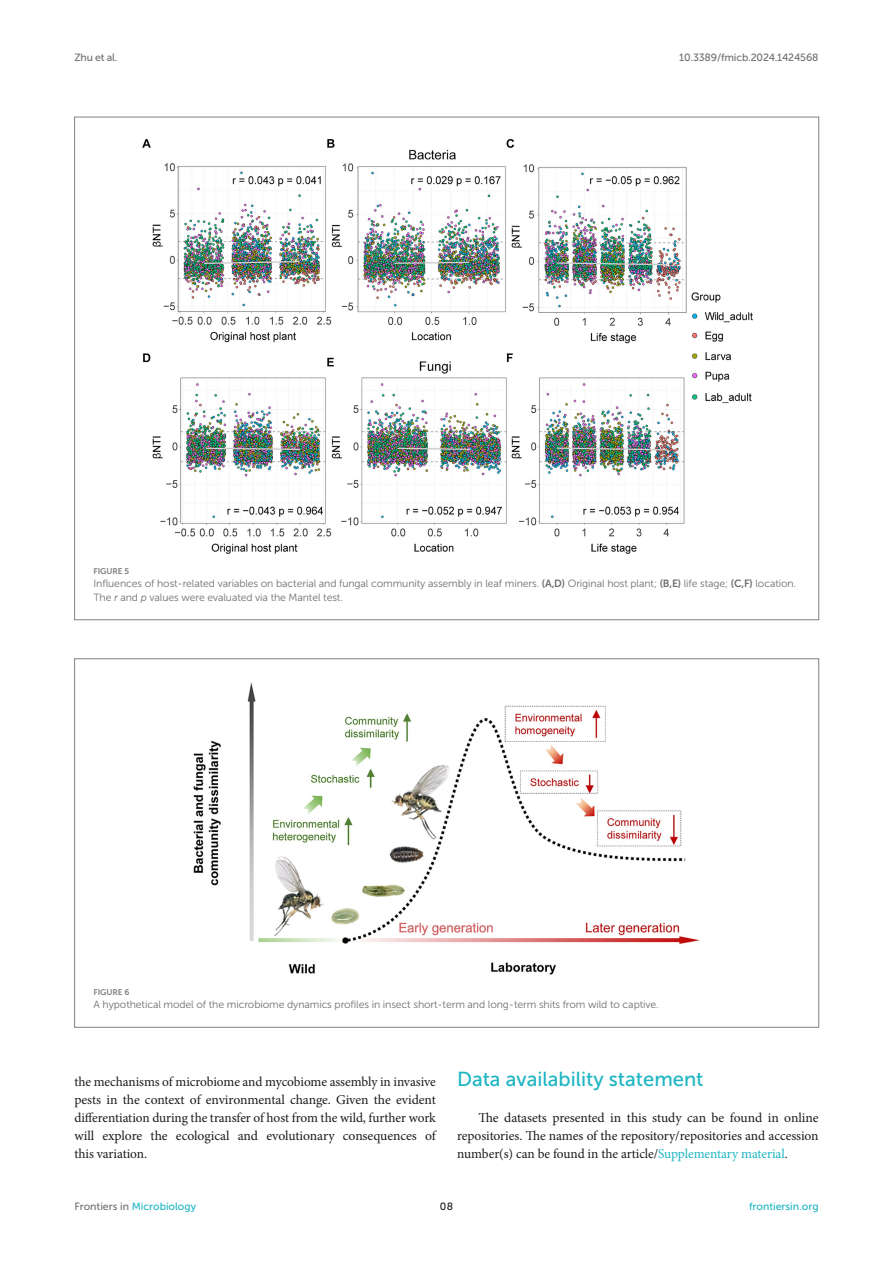
<style>
.page{position:relative;width:893px;height:1263px;background:#fff}
.page>*{position:absolute;margin:0;border:0;box-sizing:border-box;transform-origin:0 0}
.HEAD_1{font:20.25px "Museo Sans 500";color:#1db5c3}
.TEXT_FLUSH{font:13.5px/18px "Minion Pro";letter-spacing:-.005em;color:#1b1c1b;text-align:justify}
.FIG_LEG{font:10.5px/13.5px "Museo Sans 300";letter-spacing:-.01em;color:#706f70}
.t1{font:10.5px "Museo Sans 500";color:#1db5c3}
.t2{font:10.5px "Museo Sans 500";letter-spacing:-.015em;color:#706f70}
.t3{font:10.5px "Museo Sans 500";color:#1b1c1b}
.FIG_HD{font:8.25px "Museo Sans 700";letter-spacing:-.01em;color:#7e7f7f}
.s1{font-family:"Museo Sans 700"}
.s2{font-style:italic}
.s3{color:#1db5c3}
.s4{color:#706f70}
</style>
<div class="page">
<img style="left:142px;top:138px;width:611px;height:416px">
<img style="left:193px;top:683px;width:507px;height:292px">
<p class="t2" style="left:74px;top:51px;width:45px">Zhu et al.</p>
<p class="t2" style="left:679px;top:51px;width:141px">10.3389/fmicb.2024.1424568</p>
<p class="FIG_HD" style="left:94px;top:566px;width:37px">FIGURE 5</p>
<p class="FIG_LEG" style="left:94px;top:577px;width:704px">Influences of host-related variables on bacterial and fungal community assembly in leaf miners. <span class="s1">(A,D)</span> Original host plant; <span class="s1">(B,E)</span> life stage; <span class="s1">(C,F)</span> location.<br>The <span class="s2">r</span> and <span class="s2">p</span> values were evaluated via the Mantel test.</p>
<p class="FIG_HD" style="left:94px;top:987px;width:37px">FIGURE 6</p>
<p class="FIG_LEG" style="left:94px;top:998px;width:567px">A hypothetical model of the microbiome dynamics profiles in insect short-term and long-term shits from wild to captive.</p>
<p class="TEXT_FLUSH" style="left:74px;top:1073px;width:363px">the mechanisms of microbiome and mycobiome assembly in invasive pests in the context of environmental change. Given the evident differentiation during the transfer of host from the wild, further work will explore the ecological and evolutionary consequences of this variation.</p>
<p class="HEAD_1" style="left:457px;top:1068px;width:248px">Data availability statement</p>
<p class="TEXT_FLUSH" style="left:457px;top:1109px;width:363px;text-indent:21px">The datasets presented in this study can be found in online repositories. The names of the repository/repositories and accession number(s) can be found in the article/<span class="s3">Supplementary material</span>.</p>
<p class="t1" style="left:74px;top:1200px;width:123px"><span class="s4">Frontiers in</span> Microbiology</p>
<p class="t3" style="left:440px;top:1200px;width:15px">08</p>
<p class="t1" style="left:749px;top:1200px;width:71px">frontiersin.org</p>
</div>
